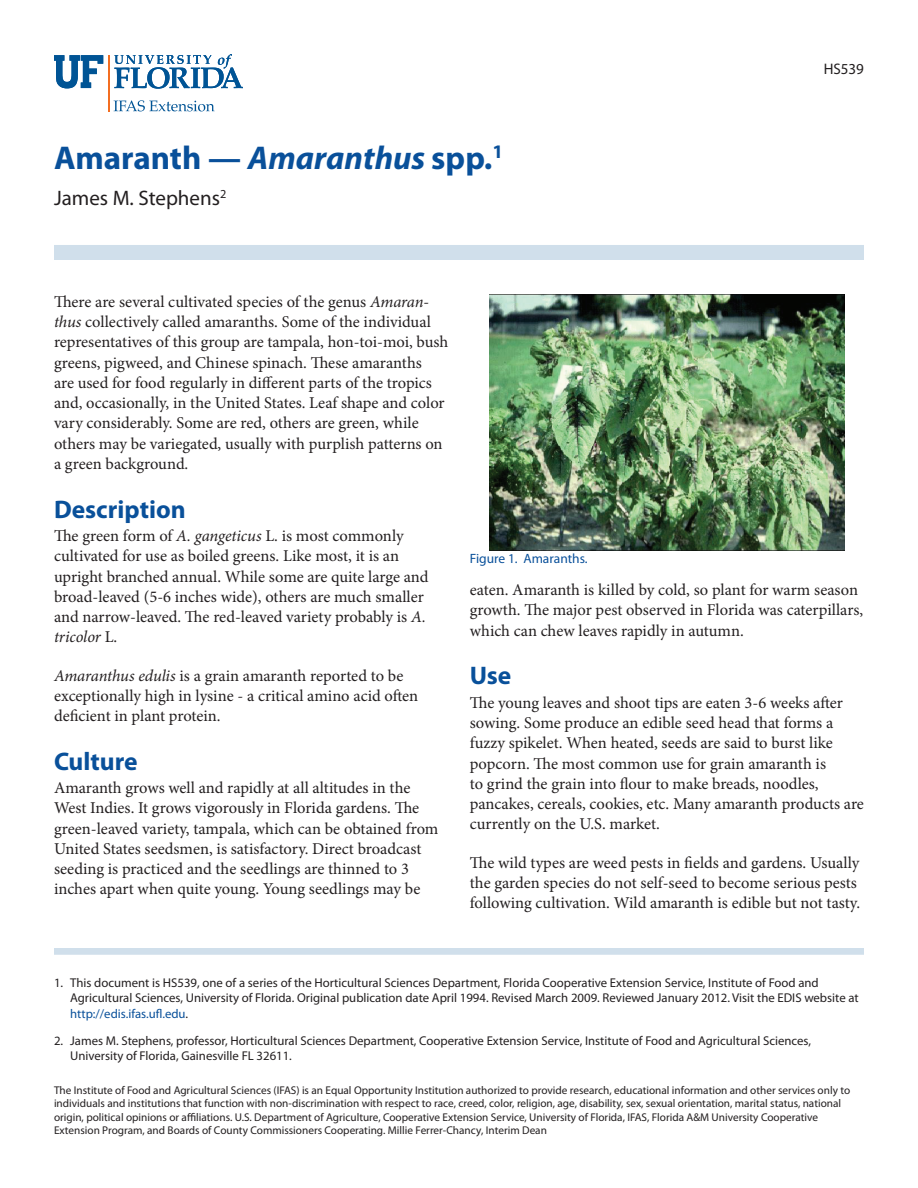
<style>
.page{position:relative;width:918px;height:1188px;background:#fff}
.page>*{position:absolute;margin:0;border:0;box-sizing:border-box;transform-origin:0 0}
.t1{font:700 33px "Myriad Pro";color:#09509a}
.t2{font:700 25.5px "Myriad Pro";color:#09509a}
.t3{font:21px "Myriad Pro";color:#231f20}
.t4{font:16.5px/20.2px "Minion Pro";color:#231f20}
.t5{font:15.3px "Myriad Pro";color:#231f20}
.t6{font:13.5px "Myriad Pro";color:#09509a}
.t7{font:12.75px/15.3px "Myriad Pro";color:#231f20}
.t8{font:11.25px/13.5px "Myriad Pro";color:#231f20}
.s1{font-style:italic}
.s2{color:#09509a}
</style>
<div class="page">
<hr style="left:108px;top:55px;width:2px;height:56px;background:#f36e21">
<svg style="left:114px;top:54px;width:129px;height:35px"></svg>
<svg style="left:54px;top:55px;width:49px;height:33px"></svg>
<svg style="left:114px;top:100px;width:101px;height:11px"></svg>
<div style="left:54px;top:245px;width:810px;height:15px;background:#d0dfeb"></div>
<div style="left:54px;top:948px;width:810px;height:7px;background:#d0dfeb"></div>
<img style="left:490px;top:295px;width:354px;height:255px">
<h1 class="t1" style="left:54px;top:136px;width:451px">Amaranth — <span class="s1">Amaranthus</span> spp.<sup>1</sup></h1>
<p class="t3" style="left:54px;top:185px;width:174px">James M. Stephens<sup>2</sup></p>
<p class="t5" style="left:824px;top:60px;width:42px">HS539</p>
<p class="t4" style="left:54px;top:292px;width:396px">There are several cultivated species of the genus <span class="s1">Amaran&shy;thus</span> collectively called amaranths. Some of the individual representatives of this group are tampala, hon-toi-moi, bush greens, pigweed, and Chinese spinach. These amaranths<br>are used for food regularly in different parts of the tropics and, occasionally, in the United States. Leaf shape and color vary considerably. Some are red, others are green, while others may be variegated, usually with purplish patterns on a green background.</p>
<h2 class="t2" style="left:54px;top:492px;width:133px">Description</h2>
<p class="t4" style="left:54px;top:526px;width:376px">The green form of <span class="s1">A. gangeticus</span> L. is most commonly cultivated for use as boiled greens. Like most, it is an upright branched annual. While some are quite large and broad-leaved (5-6 inches wide), others are much smaller and narrow-leaved. The red-leaved variety probably is <span class="s1">A. tricolor</span> L.</p>
<p class="t4" style="left:54px;top:665px;width:366px"><span class="s1">Amaranthus edulis</span> is a grain amaranth reported to be exceptionally high in lysine - a critical amino acid often deficient in plant protein.</p>
<h2 class="t2" style="left:54px;top:744px;width:85px">Culture</h2>
<p class="t4" style="left:54px;top:778px;width:386px">Amaranth grows well and rapidly at all altitudes in the West Indies. It grows vigorously in Florida gardens. The green-leaved variety, tampala, which can be obtained from United States seedsmen, is satisfactory. Direct broadcast seeding is practiced and the seedlings are thinned to 3 inches apart when quite young. Young seedlings may be</p>
<p class="t6" style="left:470px;top:550px;width:119px">Figure 1. Amaranths.</p>
<p class="t4" style="left:470px;top:580px;width:395px">eaten. Amaranth is killed by cold, so plant for warm season growth. The major pest observed in Florida was caterpillars, which can chew leaves rapidly in autumn.</p>
<h2 class="t2" style="left:470px;top:659px;width:43px">Use</h2>
<p class="t4" style="left:470px;top:692px;width:396px">The young leaves and shoot tips are eaten 3-6 weeks after sowing. Some produce an edible seed head that forms a fuzzy spikelet. When heated, seeds are said to burst like popcorn. The most common use for grain amaranth is<br>to grind the grain into flour to make breads, noodles, pancakes, cereals, cookies, etc. Many amaranth products are currently on the U.S. market.</p>
<p class="t4" style="left:470px;top:852px;width:392px">The wild types are weed pests in fields and gardens. Usually the garden species do not self-seed to become serious pests following cultivation. Wild amaranth is edible but not tasty.</p>
<p class="t7" style="left:70px;top:975px;width:790px;text-indent:-16px">1. This document is HS539, one of a series of the Horticultural Sciences Department, Florida Cooperative Extension Service, Institute of Food and<br>Agricultural Sciences, University of Florida. Original publication date April 1994. Revised March 2009. Reviewed January 2012. Visit the EDIS website at <span class="s2">http://edis.ifas.ufl.edu</span>.</p>
<p class="t7" style="left:70px;top:1033px;width:742px;text-indent:-16px">2. James M. Stephens, professor, Horticultural Sciences Department, Cooperative Extension Service, Institute of Food and Agricultural Sciences,<br>University of Florida, Gainesville FL 32611.</p>
<p class="t8" style="left:54px;top:1083px;width:798px">The Institute of Food and Agricultural Sciences (IFAS) is an Equal Opportunity Institution authorized to provide research, educational information and other services only to individuals and institutions that function with non-discrimination with respect to race, creed, color, religion, age, disability, sex, sexual orientation, marital status, national origin, political opinions or affiliations. U.S. Department of Agriculture, Cooperative Extension Service, University of Florida, IFAS, Florida A&amp;M University Cooperative Extension Program, and Boards of County Commissioners Cooperating. Millie Ferrer-Chancy, Interim Dean</p>
</div>
